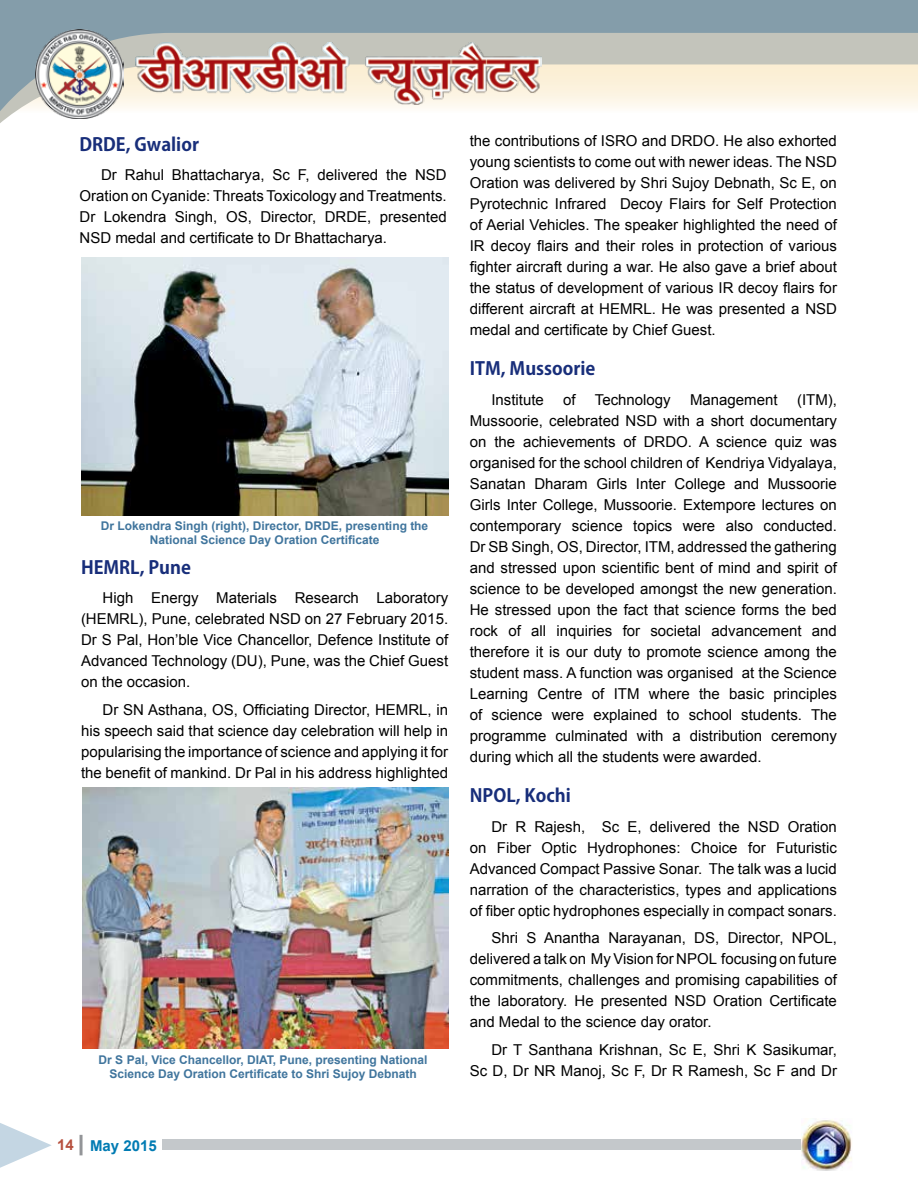
<style>
.page{position:relative;width:918px;height:1188px;background:#fff}
.page>*{position:absolute;margin:0;border:0;box-sizing:border-box;transform-origin:0 0}
.t1{font:700 18px "Koz Go Pro";color:#182e7a}
.t2{font:15px/21px "Arial";color:#000;text-align:justify}
.t3{font:700 15px "Arial";color:#007bb3}
.t4{font:700 12px/14.2px "Arial";color:#40759d;text-align:center}
.s1{color:#b7513f}
</style>
<div class="page">
<hr style="left:80px;top:1135px;width:3px;height:20px;background:#939598">
<div style="left:162px;top:1139px;width:674px;height:11px;background:#c4c8cb"></div>
<svg style="left:0;top:1123px;width:52px;height:45px"></svg>
<svg style="left:0;top:0;width:918px;height:123px"></svg>
<img style="left:135px;top:42px;width:407px;height:62px">
<img style="left:35px;top:29px;width:89px;height:89px">
<img style="left:802px;top:1120px;width:50px;height:51px">
<img style="left:83px;top:787px;width:365px;height:262px">
<img style="left:81px;top:258px;width:367px;height:258px">
<p class="t1" style="left:80px;top:132px;width:121px">DRDE, Gwalior</p>
<p class="t2" style="left:80px;top:165px;width:369px;text-indent:22px">Dr Rahul Bhattacharya, Sc F, delivered the NSD Oration on Cyanide: Threats Toxicology and Treatments.<br>Dr Lokendra Singh, OS, Director, DRDE, presented NSD medal and certificate to Dr Bhattacharya.</p>
<p class="t4" style="left:101px;top:519px;width:329px">Dr Lokendra Singh (right), Director, DRDE, presenting the<br>National Science Day Oration Certificate</p>
<p class="t1" style="left:81px;top:555px;width:112px">HEMRL, Pune</p>
<p class="t2" style="left:81px;top:588px;width:369px;text-indent:22px">High Energy Materials Research Laboratory (HEMRL), Pune, celebrated NSD on 27 February 2015.<br>Dr S Pal, Hon’ble Vice Chancellor, Defence Institute of Advanced Technology (DU), Pune, was the Chief Guest on the occasion.</p>
<p class="t2" style="left:81px;top:699px;width:369px;text-indent:22px">Dr SN Asthana, OS, Officiating Director, HEMRL, in his speech said that science day celebration will help in popularising the importance of science and applying it for the benefit of mankind. Dr Pal in his address highlighted</p>
<p class="t4" style="left:99px;top:1053px;width:330px">Dr S Pal, Vice Chancellor, DIAT, Pune, presenting National<br>Science Day Oration Certificate to Shri Sujoy Debnath</p>
<p class="t2" style="left:470px;top:130px;width:369px">the contributions of ISRO and DRDO. He also exhorted young scientists to come out with newer ideas. The NSD Oration was delivered by Shri Sujoy Debnath, Sc E, on Pyrotechnic Infrared Decoy Flairs for Self Protection of Aerial Vehicles. The speaker highlighted the need of IR decoy flairs and their roles in protection of various fighter aircraft during a war. He also gave a brief about the status of development of various IR decoy flairs for different aircraft at HEMRL. He was presented a NSD medal and certificate by Chief Guest.</p>
<p class="t1" style="left:470px;top:357px;width:127px">ITM, Mussoorie</p>
<p class="t2" style="left:491px;top:389px;width:54px">Institute</p>
<p class="t2" style="left:563px;top:389px;width:14px">of</p>
<p class="t2" style="left:595px;top:389px;width:77px">Technology</p>
<p class="t2" style="left:690px;top:389px;width:89px">Management</p>
<p class="t2" style="left:470px;top:389px;width:369px;text-indent:327px">(ITM), Mussoorie, celebrated NSD with a short documentary on the achievements of DRDO. A science quiz was organised for the school children of Kendriya Vidyalaya, Sanatan Dharam Girls Inter College and Mussoorie Girls Inter College, Mussoorie. Extempore lectures on contemporary science topics were also conducted.<br>Dr SB Singh, OS, Director, ITM, addressed the gathering and stressed upon scientific bent of mind and spirit of science to be developed amongst the new generation.<br>He stressed upon the fact that science forms the bed rock of all inquiries for societal advancement and therefore it is our duty to promote science among the student mass. A function was organised at the Science Learning Centre of ITM where the basic principles of science were explained to school students. The programme culminated with a distribution ceremony during which all the students were awarded.</p>
<p class="t1" style="left:470px;top:784px;width:103px">NPOL, Kochi</p>
<p class="t2" style="left:470px;top:816px;width:369px;text-indent:22px">Dr R Rajesh, Sc E, delivered the NSD Oration on Fiber Optic Hydrophones: Choice for Futuristic Advanced Compact Passive Sonar. The talk was a lucid narration of the characteristics, types and applications of fiber optic hydrophones especially in compact sonars.</p>
<p class="t2" style="left:470px;top:928px;width:369px;text-indent:22px">Shri S Anantha Narayanan, DS, Director, NPOL, delivered a talk on My Vision for NPOL focusing on future commitments, challenges and promising capabilities of the laboratory. He presented NSD Oration Certificate and Medal to the science day orator.</p>
<p class="t2" style="left:470px;top:1040px;width:369px;text-align:right">Dr T Santhana Krishnan, Sc E, Shri K Sasikumar,<br>Sc D, Dr NR Manoj, Sc F, Dr R Ramesh, Sc F and Dr</p>
<p class="t3" style="left:57px;top:1136px;width:101px"><span class="s1">14</span> May 2015</p>
</div>
